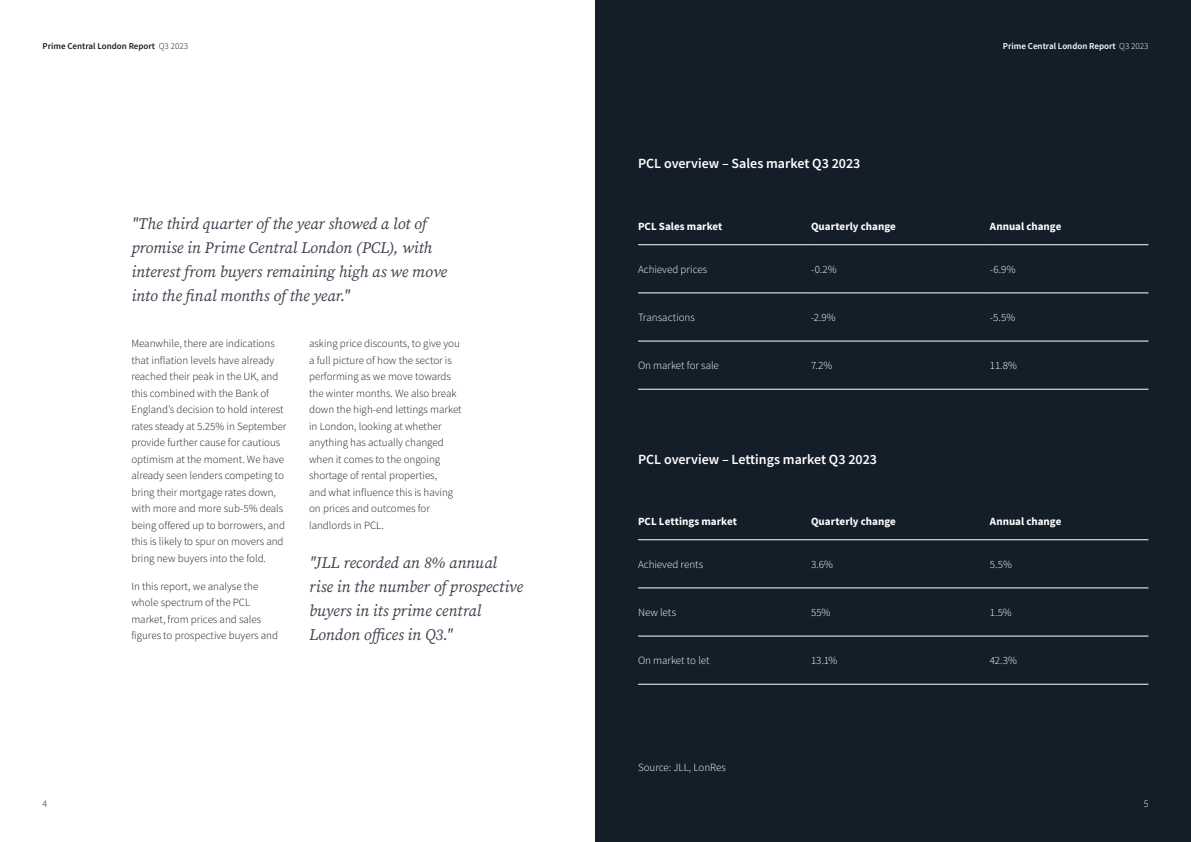
<style>
.page{position:relative;width:1191px;height:842px;background:#fff}
.page>*{position:absolute;margin:0;border:0;box-sizing:border-box;transform-origin:0 0}
.t1{font:italic 16px/24px "Source Serif Pro";letter-spacing:-.005em;color:#3d414d}
.t2{font:600 14px "Source Sans Pro";color:#fff}
.t3{font:300 11px/16.5px "Source Sans Pro";color:#151e29}
.t4{font:300 11px "Source Sans Pro";color:#fff}
.t5{font:700 11px "Source Sans Pro";color:#fff}
.t6{font:300 10px "Source Sans Pro";color:#fff}
.t7{font:300 10px "Source Sans Pro";color:#141e29}
.t8{font:600 9px "Source Sans Pro";color:#fff}
.t9{font:600 9px "Source Sans Pro";color:#151e29}
.s1{font-weight:300}
</style>
<div class="page">
<div style="left:595px;top:0;width:596px;height:842px;background:#131e29"></div>
<hr style="left:638px;top:244px;width:173px;height:1px;background:#fff">
<hr style="left:811px;top:244px;width:179px;height:1px;background:#fff">
<hr style="left:990px;top:244px;width:158px;height:1px;background:#fff">
<hr style="left:638px;top:293px;width:173px;height:1px;background:#fff">
<hr style="left:811px;top:293px;width:179px;height:1px;background:#fff">
<hr style="left:990px;top:293px;width:158px;height:1px;background:#fff">
<hr style="left:638px;top:341px;width:173px;height:1px;background:#fff">
<hr style="left:811px;top:341px;width:179px;height:1px;background:#fff">
<hr style="left:990px;top:341px;width:158px;height:1px;background:#fff">
<hr style="left:638px;top:389px;width:173px;height:1px;background:#fff">
<hr style="left:811px;top:389px;width:179px;height:1px;background:#fff">
<hr style="left:990px;top:389px;width:158px;height:1px;background:#fff">
<hr style="left:638px;top:539px;width:173px;height:1px;background:#fff">
<hr style="left:811px;top:539px;width:179px;height:1px;background:#fff">
<hr style="left:990px;top:539px;width:158px;height:1px;background:#fff">
<hr style="left:638px;top:588px;width:173px;height:1px;background:#fff">
<hr style="left:811px;top:588px;width:179px;height:1px;background:#fff">
<hr style="left:990px;top:588px;width:158px;height:1px;background:#fff">
<hr style="left:638px;top:636px;width:173px;height:1px;background:#fff">
<hr style="left:811px;top:636px;width:179px;height:1px;background:#fff">
<hr style="left:990px;top:636px;width:158px;height:1px;background:#fff">
<hr style="left:638px;top:684px;width:173px;height:1px;background:#fff">
<hr style="left:811px;top:684px;width:179px;height:1px;background:#fff">
<hr style="left:990px;top:684px;width:158px;height:1px;background:#fff">
<p class="t9" style="left:43px;top:40px;width:147px">Prime Central London Report <span class="s1">Q3 2023</span></p>
<p class="t2" style="left:638px;top:154px;width:224px">PCL overview – Sales market Q3 2023</p>
<p class="t8" style="left:1003px;top:40px;width:147px">Prime Central London Report <span class="s1">Q3 2023</span></p>
<h1 class="t1" style="left:131px;top:211px;width:317px">"The third quarter of the year showed a lot of promise in Prime Central London (PCL), with interest from buyers remaining high as we move into the final months of the year."</h1>
<p class="t5" style="left:638px;top:219px;width:86px">PCL Sales market</p>
<p class="t5" style="left:811px;top:219px;width:86px">Quarterly change</p>
<p class="t5" style="left:990px;top:219px;width:73px">Annual change</p>
<p class="t4" style="left:638px;top:263px;width:71px">Achieved prices</p>
<p class="t4" style="left:811px;top:263px;width:27px">-0.2%</p>
<p class="t4" style="left:990px;top:263px;width:27px">-6.9%</p>
<p class="t4" style="left:638px;top:311px;width:58px">Transactions</p>
<p class="t4" style="left:811px;top:311px;width:26px">-2.9%</p>
<p class="t4" style="left:990px;top:311px;width:27px">-5.5%</p>
<p class="t4" style="left:638px;top:359px;width:82px">On market for sale</p>
<p class="t4" style="left:811px;top:359px;width:23px">7.2%</p>
<p class="t4" style="left:990px;top:359px;width:29px">11.8%</p>
<p class="t3" style="left:131px;top:335px;width:156px">Meanwhile, there are indications that inflation levels have already reached their peak in the UK, and this combined with the Bank of England’s decision to hold interest rates steady at 5.25% in September provide further cause for cautious optimism at the moment. We have already seen lenders competing to bring their mortgage rates down, with more and more sub-5% deals being offered up to borrowers, and this is likely to spur on movers and bring new buyers into the fold.</p>
<p class="t3" style="left:131px;top:578px;width:148px">In this report, we analyse the whole spectrum of the PCL market, from prices and sales figures to prospective buyers and</p>
<p class="t3" style="left:309px;top:335px;width:154px">asking price discounts, to give you a full picture of how the sector is performing as we move towards the winter months. We also break down the high-end lettings market in London, looking at whether anything has actually changed when it comes to the ongoing shortage of rental properties,<br>and what influence this is having on prices and outcomes for landlords in PCL.</p>
<p class="t2" style="left:638px;top:450px;width:240px">PCL overview – Lettings market Q3 2023</p>
<p class="t5" style="left:638px;top:514px;width:100px">PCL Lettings market</p>
<p class="t5" style="left:811px;top:514px;width:86px">Quarterly change</p>
<p class="t5" style="left:990px;top:514px;width:73px">Annual change</p>
<p class="t4" style="left:638px;top:557px;width:67px">Achieved rents</p>
<p class="t4" style="left:811px;top:557px;width:23px">3.6%</p>
<p class="t4" style="left:990px;top:557px;width:23px">5.5%</p>
<h1 class="t1" style="left:309px;top:550px;width:215px">"JLL recorded an 8% annual rise in the number of prospective buyers in its prime central<br>London offices in Q3."</h1>
<p class="t4" style="left:638px;top:606px;width:40px">New lets</p>
<p class="t4" style="left:811px;top:606px;width:21px">55%</p>
<p class="t4" style="left:990px;top:606px;width:23px">1.5%</p>
<p class="t4" style="left:638px;top:654px;width:73px">On market to let</p>
<p class="t4" style="left:811px;top:654px;width:28px">13.1%</p>
<p class="t4" style="left:990px;top:654px;width:29px">42.3%</p>
<p class="t7" style="left:43px;top:797px;width:6px">4</p>
<p class="t4" style="left:638px;top:761px;width:89px">Source: JLL, LonRes</p>
<p class="t6" style="left:1143px;top:797px;width:6px">5</p>
</div>
